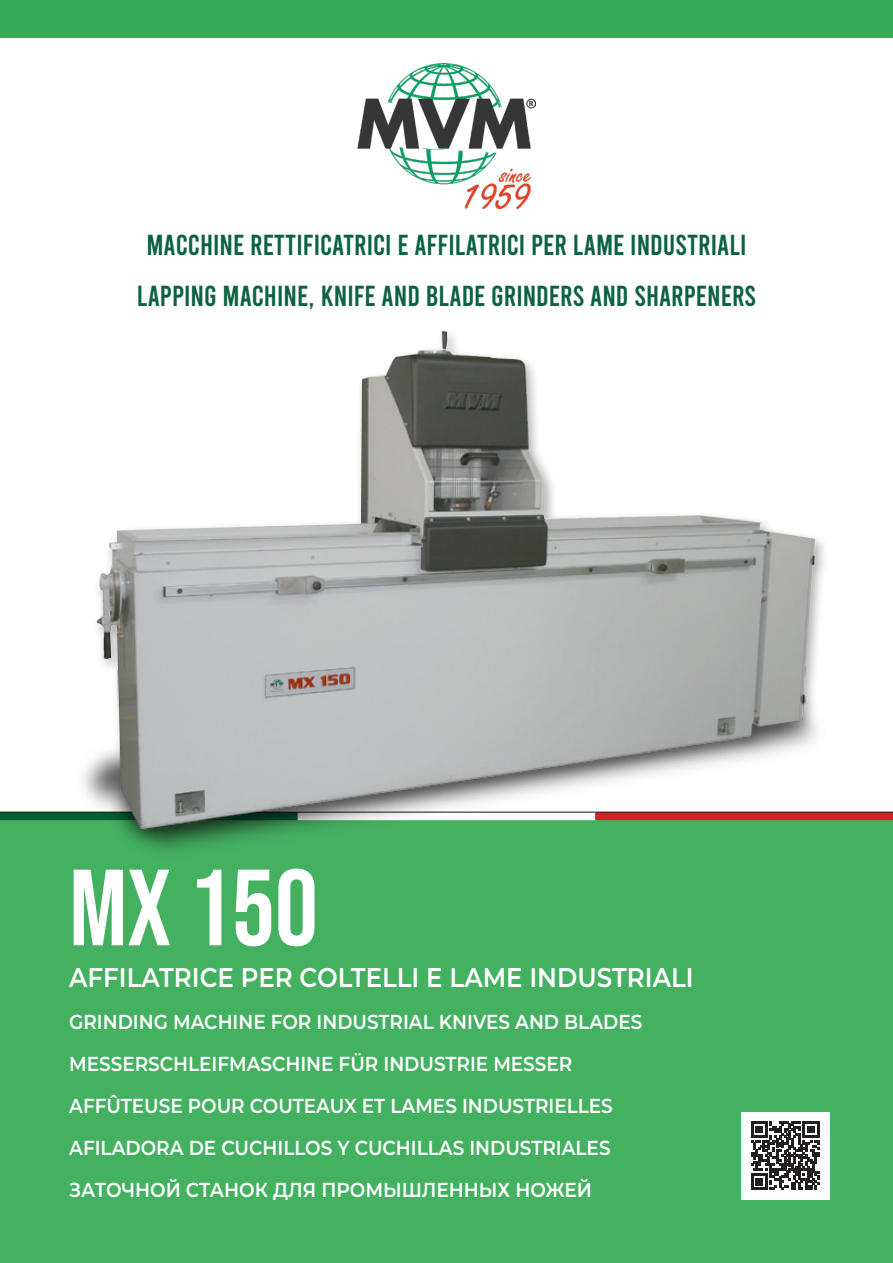
<style>
.page{position:relative;width:893px;height:1263px;background:#fff}
.page>*{position:absolute;margin:0;border:0;box-sizing:border-box;transform-origin:0 0}
.t1{font:108px "Bebas Neue";color:#fff}
.t2{font:28.8px "Bebas";color:#0d6243}
.t3{font:600 27px "Montserrat";color:#fff;scale:.91 1}
.t4{font:600 20.25px "Montserrat";color:#fff;scale:.91 1}
</style>
<div class="page">
<div style="left:0;top:820px;width:893px;height:443px;background:#44b161"></div>
<img style="left:357px;top:64px;width:179px;height:144px">
<div style="left:741px;top:1112px;width:88px;height:87px;background:#fff"></div>
<svg style="left:751px;top:1121px;width:68px;height:69px"></svg>
<div style="left:0;top:811px;width:298px;height:8px;background:#163526"></div>
<div style="left:0;top:813px;width:298px;height:7px;background:#006134"></div>
<div style="left:595px;top:813px;width:298px;height:7px;background:#d1232a"></div>
<img style="left:39px;top:330px;width:815px;height:521px">
<div style="left:0;top:0;width:893px;height:38px;background:#36ac56"></div>
<p class="t2" style="left:146px;top:231px;width:602px">MACCHINE RETTIFICATRICI E AFFILATRICI PER LAME INDUSTRIALI</p>
<p class="t2" style="left:137px;top:281px;width:23px">LAPPIN</p>
<p class="t2" style="left:204px;top:281px;width:32px">G MACHINE</p>
<p class="t2" style="left:308px;top:281px;width:37px">, KNIFE</p>
<p class="t2" style="left:382px;top:281px;width:69px">AND BLADE</p>
<p class="t2" style="left:491px;top:281px;width:25px">GRINDERS</p>
<p class="t2" style="left:590px;top:281px;width:58px">AND SHARPENERS</p>
<p class="t1" style="left:69px;top:847px;width:250px">MX 150</p>
<p class="t3" style="left:69px;top:958px;width:688px">AFFILATRICE PER COLTELLI E LAME INDUSTRIALI</p>
<p class="t4" style="left:69px;top:1008px;width:631px">GRINDING MACHINE FOR INDUSTRIAL KNIVES AND BLADES</p>
<p class="t4" style="left:69px;top:1050px;width:554px">MESSERSCHLEIFMASCHINE FÜR INDUSTRIE MESSER</p>
<p class="t4" style="left:69px;top:1092px;width:599px">AFFÛTEUSE POUR COUTEAUX ET LAMES INDUSTRIELLES</p>
<p class="t4" style="left:69px;top:1134px;width:596px">AFILADORA DE CUCHILLOS Y CUCHILLAS INDUSTRIALES</p>
<p class="t4" style="left:69px;top:1176px;width:576px">ЗАТОЧНОЙ СТАНОК ДЛЯ ПРОМЫШЛЕННЫХ НОЖЕЙ</p>
</div>
